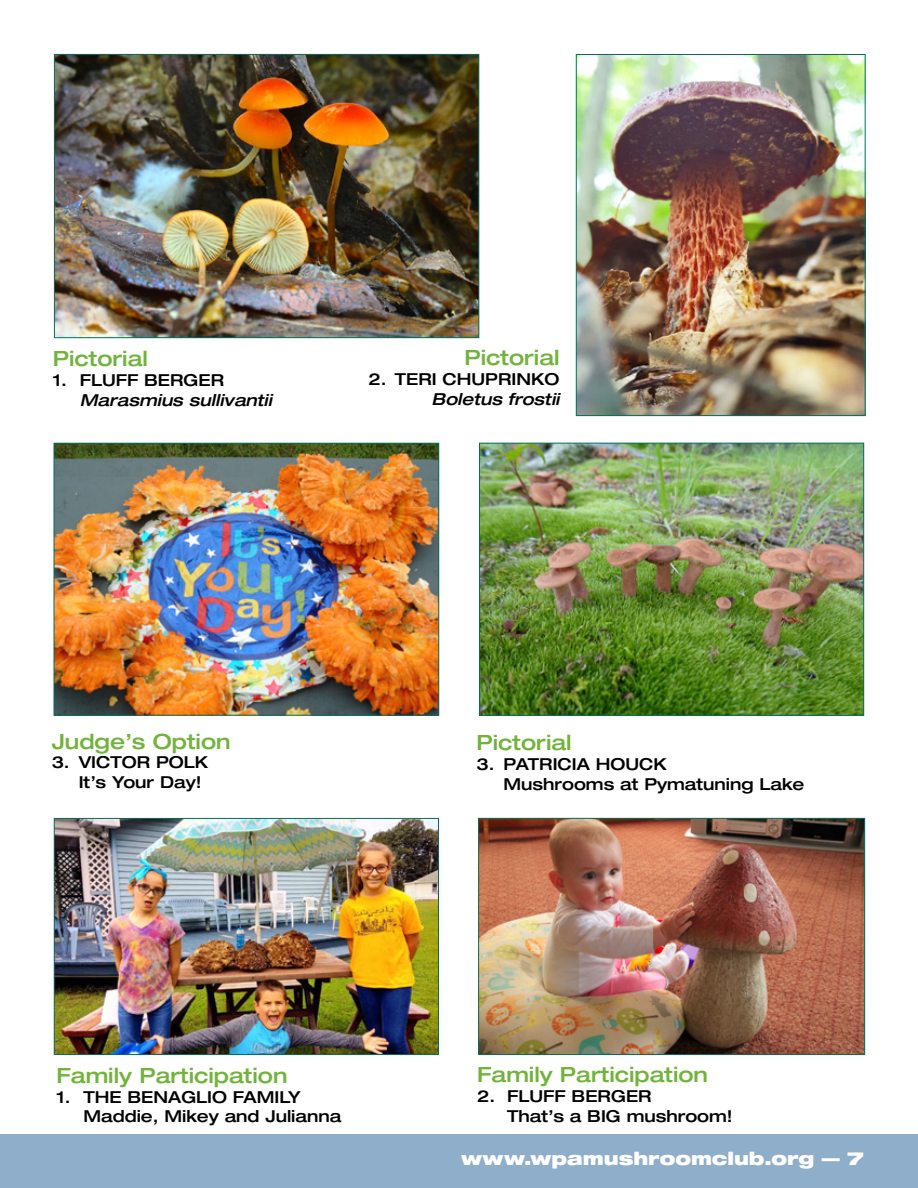
<style>
.page{position:relative;width:918px;height:1188px;background:#fff}
.page>*{position:absolute;margin:0;border:0;box-sizing:border-box;transform-origin:0 0}
.t1{font:500 expanded 21px "Helvetica Neue";color:#72b33c}
.t2{font:900 expanded 18px "Helvetica Neue";color:#fff}
.t3{font:500 expanded 16.5px/19.8px "Helvetica Neue";color:#000}
.t4{font:italic 500 expanded 16.5px "Helvetica Neue";color:#000}
</style>
<div class="page">
<div style="left:0;top:1134px;width:918px;height:54px;background:#8eaec9"></div>
<img style="left:56px;top:445px;width:381px;height:269px">
<div style="left:54px;top:443px;width:385px;height:273px;border:1px solid #00715c"></div>
<img style="left:56px;top:56px;width:421px;height:280px">
<div style="left:54px;top:54px;width:425px;height:284px;border:1px solid #00715c"></div>
<img style="left:578px;top:56px;width:286px;height:358px">
<div style="left:576px;top:54px;width:290px;height:362px;border:1px solid #00715c"></div>
<img style="left:481px;top:445px;width:381px;height:269px">
<div style="left:479px;top:443px;width:385px;height:273px;border:1px solid #00715c"></div>
<img style="left:56px;top:820px;width:381px;height:233px">
<div style="left:54px;top:818px;width:385px;height:237px;border:1px solid #00715c"></div>
<img style="left:480px;top:820px;width:383px;height:233px">
<div style="left:478px;top:818px;width:387px;height:237px;border:1px solid #00715c"></div>
<p class="t1" style="left:53px;top:346px;width:97px">Pictorial</p>
<p class="t3" style="left:53px;top:370px;width:167px">1. Fluff Berger</p>
<p class="t4" style="left:80px;top:390px;width:194px">Marasmius sullivantii</p>
<p class="t1" style="left:464px;top:344px;width:97px">Pictorial</p>
<p class="t3" style="left:369px;top:369px;width:192px">2. Teri Chuprinko</p>
<p class="t4" style="left:432px;top:389px;width:129px">Boletus frostii</p>
<p class="t1" style="left:52px;top:728px;width:180px">Judge’s Option</p>
<p class="t3" style="left:52px;top:752px;width:158px">3. Victor Polk<br>It’s Your Day!</p>
<p class="t1" style="left:57px;top:1062px;width:232px">Family Participation</p>
<p class="t3" style="left:84px;top:1087px;width:259px;text-indent:-27px">1. The Benaglio Family<br>Maddie, Mikey and Julianna</p>
<p class="t1" style="left:476px;top:730px;width:97px">Pictorial</p>
<p class="t3" style="left:503px;top:754px;width:303px;text-indent:-27px">3. Patricia Houck<br>Mushrooms at Pymatuning Lake</p>
<p class="t1" style="left:477px;top:1062px;width:232px">Family Participation</p>
<p class="t3" style="left:477px;top:1086px;width:170px">2. Fluff Berger<br>T</p>
<p class="t3" style="left:519px;top:1106px;width:81px">hat’s a BIG</p>
<p class="t3" style="left:627px;top:1106px;width:108px">mushroom!</p>
<p class="t2" style="left:461px;top:1147px;width:404px">www.wpamushroomclub.org — 7</p>
</div>
